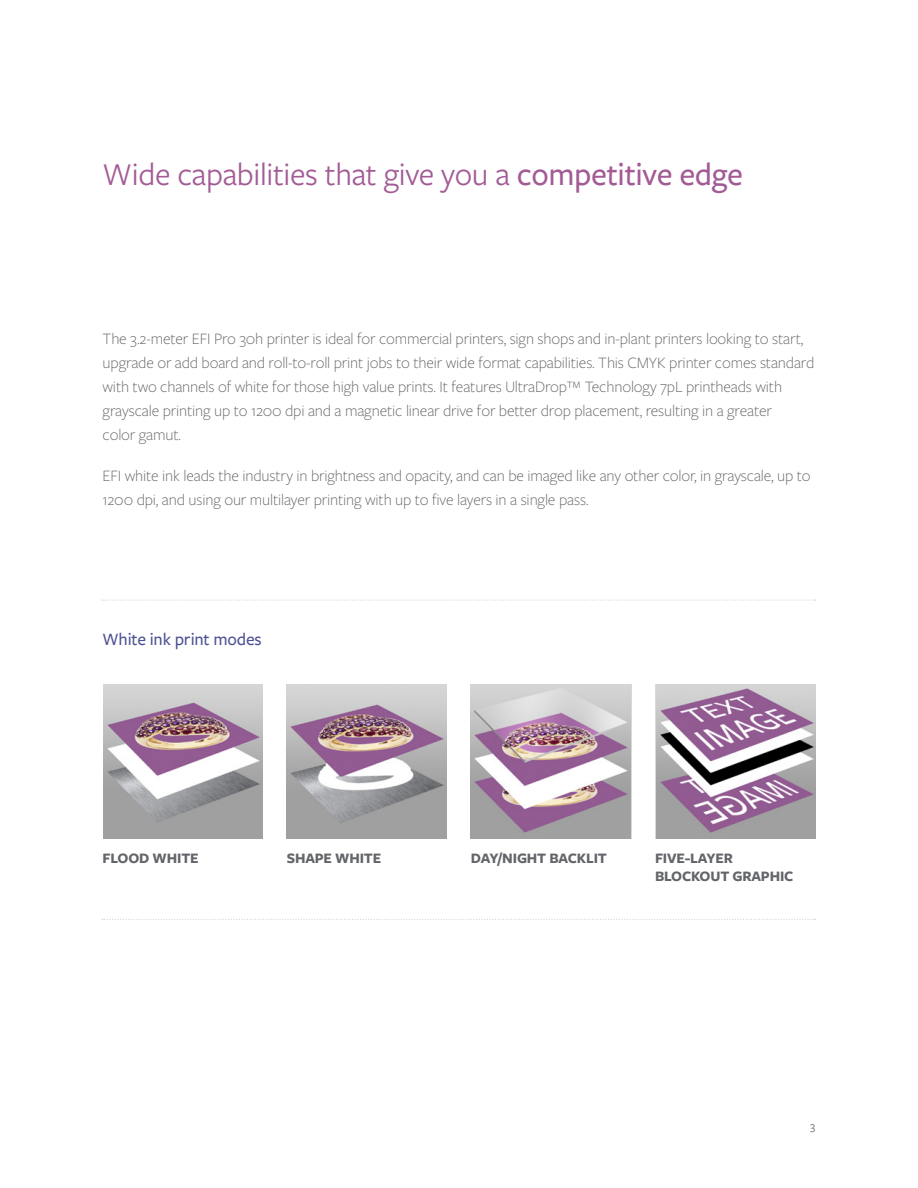
<style>
.page{position:relative;width:918px;height:1188px;background:#fff}
.page>*{position:absolute;margin:0;border:0;box-sizing:border-box;transform-origin:0 0}
.t1{font:33px "Freight Sans Pro";letter-spacing:-.01em;color:#a35b95}
.t2{font:500 18px "Freight Sans Pro";letter-spacing:-.01em;color:#4e5294}
.t3{font:300 16.5px/24px "Freight Sans Pro";letter-spacing:-.01em;color:#636366}
.t4{font:700 15px/18px "Freight Sans Pro";letter-spacing:-.01em;color:#63656a}
.t5{font:12px "Freight Sans Pro";color:#636366}
.s1{font-weight:500}
</style>
<div class="page">
<svg style="left:102px;top:599px;width:714px;height:2px"></svg>
<img style="left:103px;top:684px;width:160px;height:154px">
<img style="left:287px;top:684px;width:159px;height:154px">
<img style="left:471px;top:684px;width:159px;height:154px">
<img style="left:657px;top:684px;width:158px;height:154px">
<svg style="left:102px;top:919px;width:714px;height:1px"></svg>
<h1 class="t1" style="left:103px;top:152px;width:642px">Wide capabilities that give you a <span class="s1">competitive edge</span></h1>
<p class="t3" style="left:103px;top:326px;width:713px">The 3.2-meter EFI Pro 30h printer is ideal for commercial printers, sign shops and in-plant printers looking to start, upgrade or add board and roll-to-roll print jobs to their wide format capabilities. This CMYK printer comes standard with two channels of white for those high value prints. It features UltraDrop™ Technology 7pL printheads with grayscale printing up to 1200 dpi and a magnetic linear drive for better drop placement, resulting in a greater<br>color gamut.</p>
<p class="t3" style="left:103px;top:463px;width:710px">EFI white ink leads the industry in brightness and opacity, and can be imaged like any other color, in grayscale, up to<br>1200 dpi, and using our multilayer printing with up to five layers in a single pass.</p>
<p class="t2" style="left:103px;top:628px;width:161px">White ink print modes</p>
<p class="t4" style="left:103px;top:849px;width:98px">FLOOD WHITE</p>
<p class="t4" style="left:287px;top:849px;width:96px">SHAPE WHITE</p>
<p class="t4" style="left:471px;top:849px;width:138px">DAY/NIGHT BACKLIT</p>
<p class="t4" style="left:655px;top:849px;width:140px">FIVE-LAYER<br>BLOCKOUT GRAPHIC</p>
<p class="t5" style="left:810px;top:1118px;width:7px">3</p>
</div>
